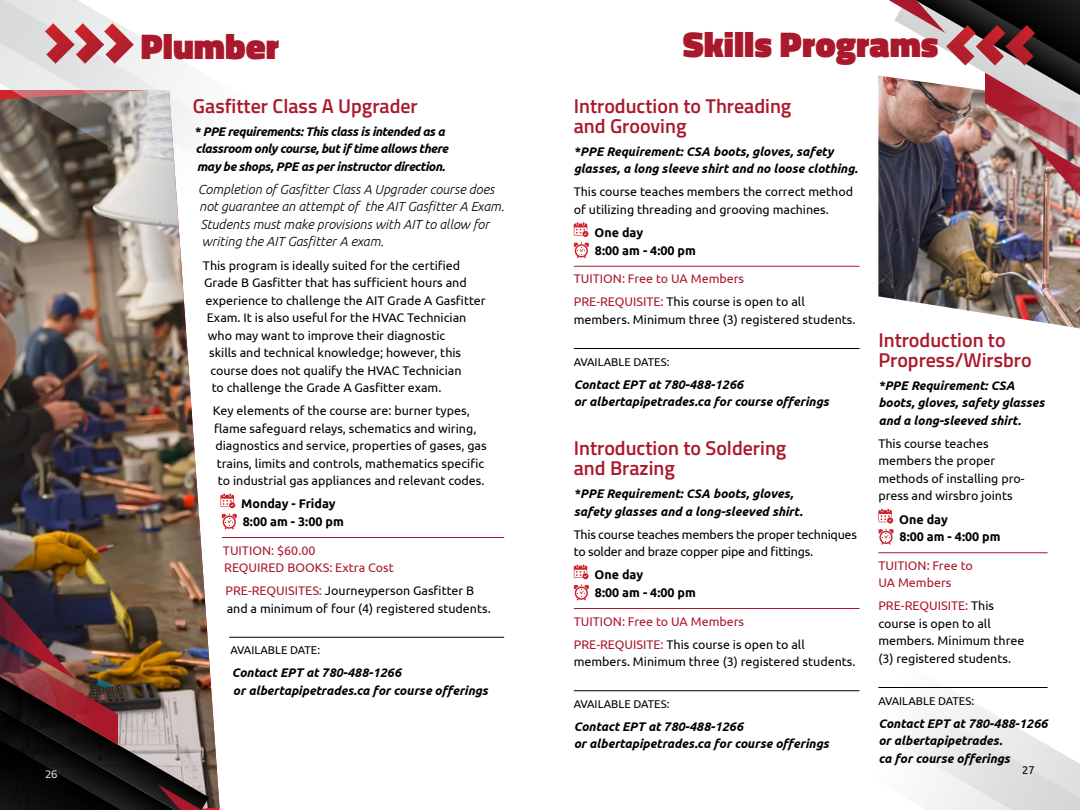
<style>
.page{position:relative;width:1080px;height:810px;background:#fff}
.page>*{position:absolute;margin:0;border:0;box-sizing:border-box;transform-origin:0 0}
.Main_Headin{font:900 36.25px "Titillium Web";color:#aa182c}
.Subhead_SansSerif_red{font:600 20px/20px "Titillium Web";color:#aa182c}
.body_text_italic{font:italic 300 13.12px/17.5px "Ubuntu";color:#000}
.body_text{font:12.5px/17.5px "Ubuntu";color:#000}
.body_text_bold_italic{font:italic 700 12.5px/17.5px "Ubuntu";color:#000}
.body_text_bold_italic-2{font:italic 700 12.5px/17.5px "Ubuntu";letter-spacing:-.03em;color:#000}
.CERTIFICATION{font:12.5px/17.5px "Ubuntu";color:#aa182c}
.chart_text_bold{font:700 12.5px "Ubuntu";color:#000}
.body_text-2{font:12.5px/17.5px "Ubuntu";letter-spacing:-.02em;color:#000}
.Available_date{font:11.25px "Ubuntu";color:#000}
.t1{font:11.25px "Titillium Web";color:#fff}
.s1{color:#aa182c}
</style>
<div class="page">
<img style="left:878px;top:267px;width:202px;height:61px">
<img style="left:0;top:194px;width:202px;height:357px">
<img style="left:0;top:551px;width:272px;height:259px">
<svg style="left:0;top:174px;width:177px;height:20px;background:#928a81"></svg>
<svg style="left:0;top:0;width:197px;height:174px"></svg>
<svg style="left:908px;top:695px;width:172px;height:115px"></svg>
<hr style="left:574px;top:266px;width:285px;height:1px;background:#aa182c">
<hr style="left:574px;top:348px;width:285px;height:1px;background:#000">
<hr style="left:574px;top:608px;width:285px;height:1px;background:#aa182c">
<hr style="left:574px;top:691px;width:285px;height:1px;background:#000">
<svg style="left:574px;top:222px;width:15px;height:36px"></svg>
<svg style="left:574px;top:565px;width:15px;height:14px"></svg>
<svg style="left:574px;top:585px;width:15px;height:15px"></svg>
<img style="left:831px;top:0;width:249px;height:267px">
<hr style="left:878px;top:553px;width:170px;height:1px;background:#aa182c">
<hr style="left:878px;top:687px;width:170px;height:1px;background:#000">
<svg style="left:878px;top:509px;width:16px;height:36px"></svg>
<svg style="left:45px;top:23px;width:89px;height:41px;background:#d38d93"></svg>
<hr style="left:222px;top:537px;width:282px;height:1px;background:#aa182c">
<hr style="left:229px;top:637px;width:275px;height:1px;background:#000">
<svg style="left:220px;top:494px;width:15px;height:14px"></svg>
<svg style="left:222px;top:514px;width:15px;height:15px"></svg>
<p class="t1" style="left:45px;top:766px;width:14px">26</p>
<p class="Main_Headin" style="left:141px;top:20px;width:140px">Plumber</p>
<p class="Subhead_SansSerif_red" style="left:193px;top:95px;width:226px">Gasfitter Class A Upgrader</p>
<p class="body_text_bold_italic-2" style="left:194px;top:122px;width:255px">* PPE requirements: This class is intended as a classroom only course, but if time allows there may be shops, PPE as per instructor direction.</p>
<p class="body_text_italic" style="left:198px;top:180px;width:308px">Completion of Gasfitter Class A Upgrader course does not guarantee an attempt of the AIT Gasfitter A Exam.<br>Students must make provisions with AIT to allow for writing the AIT Gasfitter A exam.</p>
<p class="body_text" style="left:203px;top:256px;width:259px">This program is ideally suited for the certified</p>
<p class="body_text" style="left:204px;top:273px;width:264px">Grade B Gasfitter that has sufficient hours and</p>
<p class="body_text" style="left:205px;top:291px;width:282px">experience to challenge the AIT Grade A Gasfitter</p>
<p class="body_text" style="left:207px;top:308px;width:261px">Exam. It is also useful for the HVAC Technician</p>
<p class="body_text" style="left:208px;top:326px;width:239px">who may want to improve their diagnostic</p>
<p class="body_text" style="left:209px;top:343px;width:254px">skills and technical knowledge; however, this</p>
<p class="body_text" style="left:210px;top:361px;width:253px">course does not qualify the HVAC Technician</p>
<p class="body_text" style="left:212px;top:378px;width:231px">to challenge the Grade A Gasfitter exam.</p>
<p class="body_text" style="left:213px;top:402px;width:258px">Key elements of the course are: burner types,</p>
<p class="body_text" style="left:214px;top:419px;width:264px">flame safeguard relays, schematics and wiring,</p>
<p class="body_text" style="left:215px;top:437px;width:273px">diagnostics and service, properties of gases, gas</p>
<p class="body_text" style="left:217px;top:454px;width:269px">trains, limits and controls, mathematics specific</p>
<p class="body_text" style="left:218px;top:472px;width:268px">to industrial gas appliances and relevant codes.</p>
<p class="chart_text_bold" style="left:241px;top:496px;width:96px">Monday - Friday</p>
<p class="chart_text_bold" style="left:243px;top:514px;width:103px">8:00 am - 3:00 pm</p>
<p class="CERTIFICATION" style="left:223px;top:541px;width:172px">TUITION: $60.00<br>REQUIRED BOOKS: Extra Cost</p>
<p class="body_text" style="left:225px;top:582px;width:267px"><span class="s1">PRE-REQUISITES:</span> Journeyperson Gasfitter B and a minimum of four (4) registered students.</p>
<p class="Available_date" style="left:230px;top:643px;width:91px">AVAILABLE DATE:</p>
<p class="body_text_bold_italic" style="left:232px;top:664px;width:258px">Contact EPT at 780-488-1266<br>or albertapipetrades.ca for course offerings</p>
<p class="Main_Headin" style="left:683px;top:18px;width:257px">Skills Programs</p>
<p class="Subhead_SansSerif_red" style="left:574px;top:95px;width:219px">Introduction to Threading and Grooving</p>
<p class="body_text_bold_italic" style="left:574px;top:142px;width:286px">*PPE Requirement: CSA boots, gloves, safety glasses, a long sleeve shirt and no loose clothing.</p>
<p class="body_text" style="left:574px;top:183px;width:281px">This course teaches members the correct method of utilizing threading and grooving machines.</p>
<p class="chart_text_bold" style="left:595px;top:225px;width:50px">One day</p>
<p class="chart_text_bold" style="left:595px;top:243px;width:103px">8:00 am - 4:00 pm</p>
<p class="CERTIFICATION" style="left:574px;top:270px;width:172px">TUITION: Free to UA Members</p>
<p class="body_text" style="left:574px;top:293px;width:283px"><span class="s1">PRE-REQUISITE:</span> This course is open to all members. Minimum three (3) registered students.</p>
<p class="Available_date" style="left:574px;top:355px;width:97px">AVAILABLE DATES:</p>
<p class="body_text_bold_italic" style="left:574px;top:375px;width:257px">Contact EPT at 780-488-1266<br>or albertapipetrades.ca for course offerings</p>
<p class="Subhead_SansSerif_red" style="left:574px;top:437px;width:214px">Introduction to Soldering and Brazing</p>
<p class="body_text_bold_italic" style="left:574px;top:485px;width:230px">*PPE Requirement: CSA boots, gloves, safety glasses and a long-sleeved shirt.</p>
<p class="body_text-2" style="left:574px;top:525px;width:285px">This course teaches members the proper techniques to solder and braze copper pipe and fittings.</p>
<p class="chart_text_bold" style="left:595px;top:567px;width:50px">One day</p>
<p class="chart_text_bold" style="left:595px;top:585px;width:103px">8:00 am - 4:00 pm</p>
<p class="CERTIFICATION" style="left:574px;top:612px;width:172px">TUITION: Free to UA Members</p>
<p class="body_text" style="left:574px;top:635px;width:283px"><span class="s1">PRE-REQUISITE:</span> This course is open to all members. Minimum three (3) registered students.</p>
<p class="Available_date" style="left:574px;top:697px;width:97px">AVAILABLE DATES:</p>
<p class="body_text_bold_italic" style="left:574px;top:718px;width:257px">Contact EPT at 780-488-1266<br>or albertapipetrades.ca for course offerings</p>
<p class="Subhead_SansSerif_red" style="left:878px;top:329px;width:155px">Introduction to<br>Propress/Wirsbro</p>
<p class="body_text_bold_italic" style="left:878px;top:376px;width:168px">*PPE Requirement: CSA boots, gloves, safety glasses and a long-sleeved shirt.</p>
<p class="body_text" style="left:878px;top:434px;width:148px">This course teaches members the proper methods of installing pro&shy;press and wirsbro joints</p>
<p class="chart_text_bold" style="left:899px;top:512px;width:50px">One day</p>
<p class="chart_text_bold" style="left:900px;top:529px;width:103px">8:00 am - 4:00 pm</p>
<p class="CERTIFICATION" style="left:878px;top:556px;width:96px">TUITION: Free to<br>UA Members</p>
<p class="body_text" style="left:878px;top:597px;width:148px"><span class="s1">PRE-REQUISITE:</span> This course is open to all members. Minimum three (3) registered students.</p>
<p class="Available_date" style="left:878px;top:694px;width:97px">AVAILABLE DATES:</p>
<p class="body_text_bold_italic" style="left:878px;top:714px;width:171px">Contact EPT at 780-488-1266 or albertapipetrades.<br>ca for course offerings</p>
<p class="Available_date" style="left:1022px;top:763px;width:14px">27</p>
</div>
